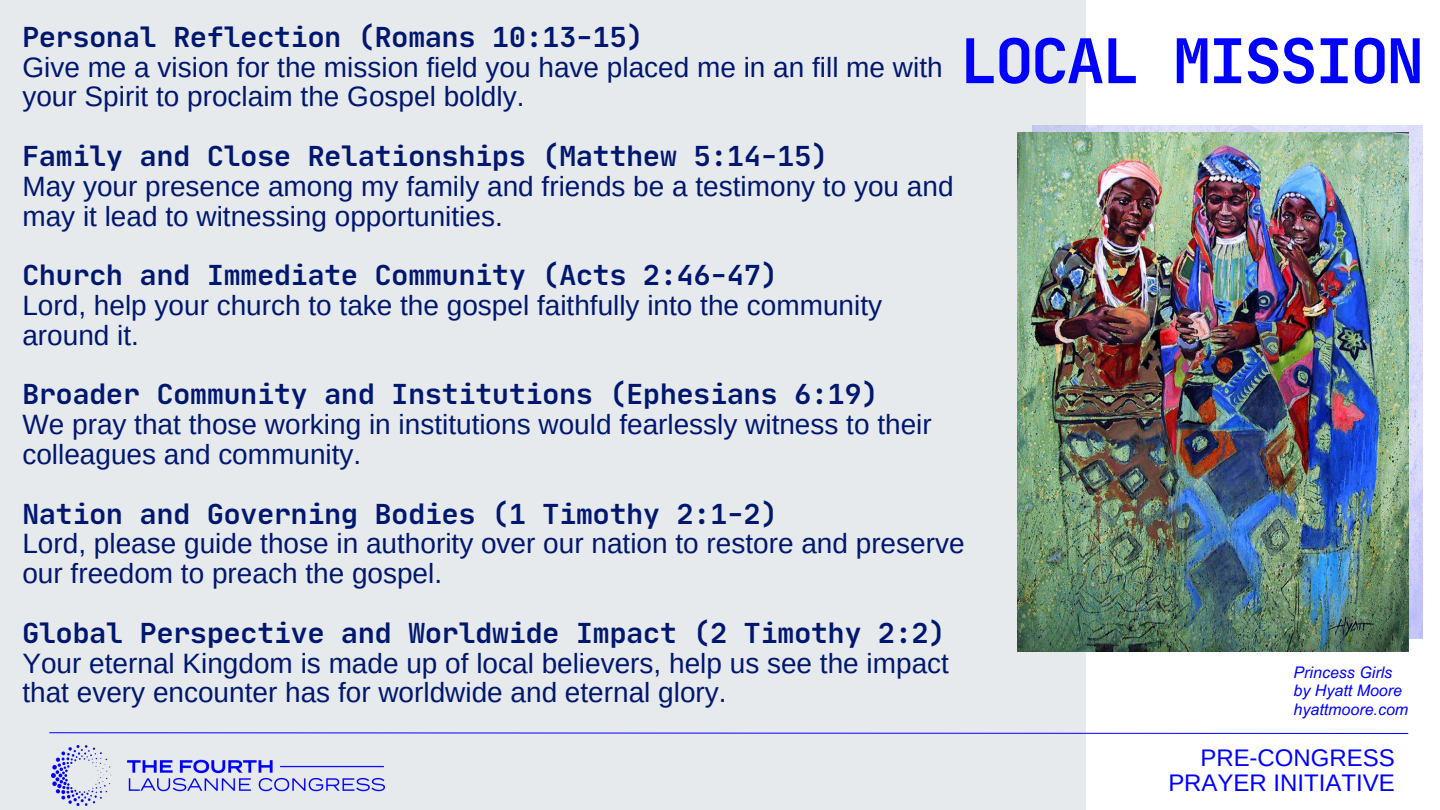
<style>
.page{position:relative;width:1440px;height:810px;background:#fff}
.page>*{position:absolute;margin:0;border:0;box-sizing:border-box;transform-origin:0 0}
.t1{font:700 62.3px "Jet Brains Mono";letter-spacing:-.03em;color:#00f}
.t2{font:28px/29.8px "Arimo";color:#001770}
.t3{font:24px/25.5px "Arimo";color:#00f;text-align:right}
.t4{font:italic 16px "Arial MT Pro";color:#00f}
.s1{font-family:"Jet Brains Mono";font-weight:700}
</style>
<div class="page">
<div style="left:0;top:0;width:1086px;height:810px;background:#e6eaec"></div>
<img style="left:1032px;top:125px;width:391px;height:514px">
<img style="left:1017px;top:133px;width:391px;height:519px">
<svg style="left:49px;top:732px;width:1360px;height:2px;background:#7576f7"></svg>
<img style="left:52px;top:746px;width:332px;height:60px">
<h1 class="t2" style="left:22px;top:22px;width:922px"><span class="s1">Personal Reflection (Romans 10:13-15)<br></span>Give me a vision for the mission field you have placed me in an fill me with your Spirit to proclaim the Gospel boldly.</h1>
<p class="t2" style="left:22px;top:141px;width:933px"><span class="s1">Family and Close Relationships (Matthew 5:14-15)<br></span>May your presence among my family and friends be a testimony to you and may it lead to witnessing opportunities.</p>
<p class="t2" style="left:22px;top:261px;width:861px"><span class="s1">Church and Immediate Community (Acts 2:46-47)<br></span>Lord, help your church to take the gospel faithfully into the community around it.</p>
<p class="t2" style="left:22px;top:380px;width:911px"><span class="s1">Broader Community and Institutions (Ephesians 6:19)<br></span>We pray that those working in institutions would fearlessly witness to their colleagues and community.</p>
<p class="t2" style="left:22px;top:499px;width:944px"><span class="s1">Nation and Governing Bodies (1 Timothy 2:1-2)<br></span>Lord, please guide those in authority over our nation to restore and preserve our freedom to preach the gospel.</p>
<p class="t2" style="left:22px;top:618px;width:928px"><span class="s1">Global Perspective and Worldwide Impact (2 Timothy 2:2)<br></span>Your eternal Kingdom is made up of local believers, help us see the impact that every encounter has for worldwide and eternal glory.</p>
<h2 class="t1" style="left:960px;top:22px;width:465px">LOCAL MISSION</h2>
<h2 class="t4" style="left:1294px;top:666px;width:100px">Princess Girls</h2>
<h2 class="t4" style="left:1294px;top:685px;width:110px">by Hyatt Moore</h2>
<h2 class="t4" style="left:1294px;top:704px;width:116px">hyattmoore.com</h2>
<h2 class="t3" style="left:1168px;top:745px;width:228px">PRE-CONGRESS<br>PRAYER INITIATIVE</h2>
</div>
